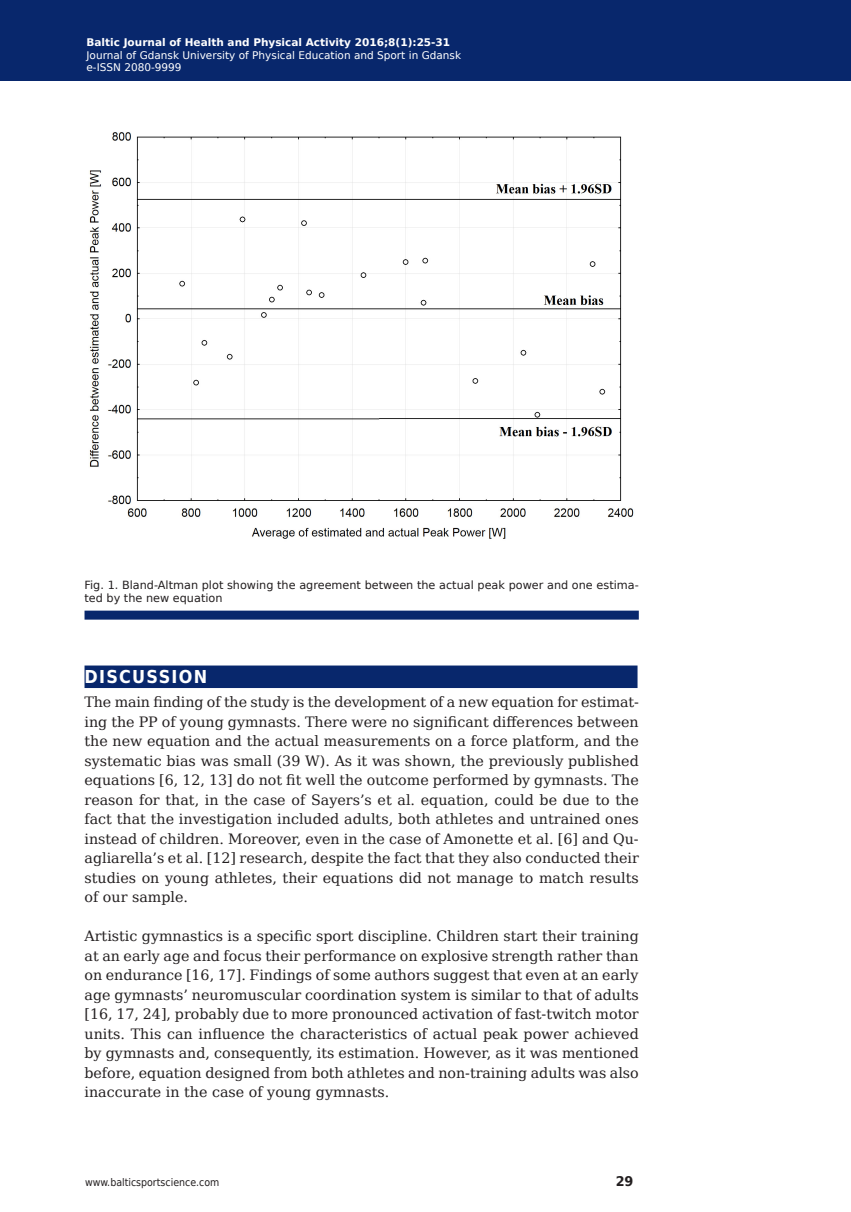
<style>
.page{position:relative;width:851px;height:1212px;background:#fff}
.page>*{position:absolute;margin:0;border:0;box-sizing:border-box;transform-origin:0 0}
.Subhead{font:700 17.85px "DejaVu Sans Condensed";letter-spacing:.07em;color:#fff}
.Body_Text{font:14.25px/19.5px "DejaVu Serif";color:#231f20;text-align:justify}
.t1{font:700 13.35px "DejaVu Sans";color:#231f20;scale:.96 1}
.Figure{font:11.25px/13.5px "DejaVu Sans";color:#231f20}
.t2{font:10.5px/12.6px "DejaVu Sans";color:#fff}
.t3{font:700 10.5px "DejaVu Sans";color:#fff}
.t4{font:10.5px "DejaVu Sans Condensed";color:#231f20}
</style>
<div class="page">
<div style="left:0;top:0;width:850px;height:80px;background:#08276c"></div>
<div style="left:84px;top:611px;width:554px;height:9px;background:#08276c"></div>
<div style="left:84px;top:665px;width:553px;height:23px;background:#08276c"></div>
<img style="left:89px;top:132px;width:545px;height:407px">
<p class="t3" style="left:86px;top:34px;width:365px">Baltic Journal of Health and Physical Activity 2016;8(1):25-31</p>
<p class="t2" style="left:86px;top:48px;width:376px">Journal of Gdansk University of Physical Education and Sport in Gdansk e-ISSN 2080-9999</p>
<p class="Figure" style="left:84px;top:578px;width:555px">Fig. 1. Bland-Altman plot showing the agreement between the actual peak power and one estima&shy;ted by the new equation</p>
<p class="Subhead" style="left:84px;top:662px;width:124px">DISCUSSION</p>
<p class="Body_Text" style="left:84px;top:692px;width:556px">The main finding of the study is the development of a new equation for estimat&shy;ing the PP of young gymnasts. There were no significant differences between the new equation and the actual measurements on a force platform, and the systematic bias was small (39 W). As it was shown, the previously published equations [6, 12, 13] do not fit well the outcome performed by gymnasts. The reason for that, in the case of Sayers’s et al. equation, could be due to the fact that the investigation included adults, both athletes and untrained ones instead of children. Moreover, even in the case of Amonette et al. [6] and Qu&shy;agliarella’s et al. [12] research, despite the fact that they also conducted their studies on young athletes, their equations did not manage to match results of our sample.</p>
<p class="Body_Text" style="left:84px;top:926px;width:555px">Artistic gymnastics is a specific sport discipline. Children start their training at an early age and focus their performance on explosive strength rather than on endurance [16, 17]. Findings of some authors suggest that even at an early age gymnasts’ neuromuscular coordination system is similar to that of adults [16, 17, 24], probably due to more pronounced activation of fast-twitch motor units. This can influence the characteristics of actual peak power achieved by gymnasts and, consequently, its estimation. However, as it was mentioned before, equation designed from both athletes and non-training adults was also inaccurate in the case of young gymnasts.</p>
<p class="t4" style="left:85px;top:1174px;width:136px">www.balticsportscience.com</p>
<p class="t1" style="left:615px;top:1170px;width:20px">29</p>
</div>
